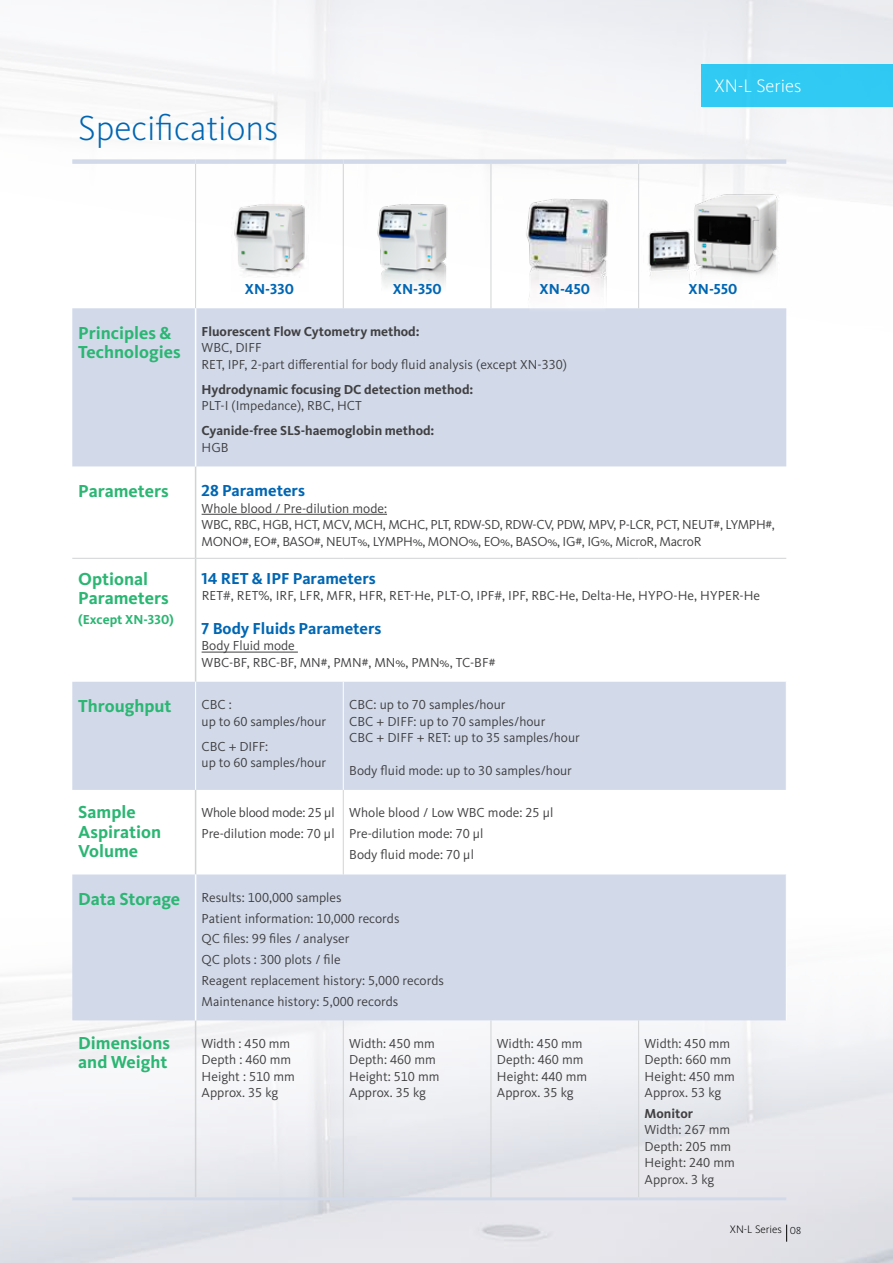
<style>
.page{position:relative;width:893px;height:1263px;background:#fff}
.page>*{position:absolute;margin:0;border:0;box-sizing:border-box;transform-origin:0 0}
.t1{font:300 36px "Kievit Pro";color:#0066b3}
.t2{font:300 18.75px "Kievit Pro";color:#fff}
.t3{font:700 18px/19.5px "Kievit Pro";color:#2bb673}
.t4{font:700 16.5px "Kievit Pro";color:#0066b3}
.t5{font:700 15px "Kievit Pro";color:#0066b3}
.t6{font:13.5px/16.5px "Kievit Pro";color:#414042}
.t7{font:13.5px/16.5px "Kievit Pro";letter-spacing:-.02em;color:#414042}
.t8{font:700 13.5px "Kievit Pro";color:#414042}
.t9{font:700 13.5px "Kievit Pro";color:#2bb673}
.t10{font:300 11.25px "Kievit Pro";color:#000}
.s1{font-weight:700;font-size:18px;color:#2bb673}
.s2{font-size:10.5px}
</style>
<div class="page">
<img style="left:0;top:0;width:893px;height:425px">
<div style="left:702px;top:64px;width:191px;height:42px;background:#30caf3"></div>
<svg style="left:72px;top:308px;width:714px;height:712px;fill:#d2daea"></svg>
<div style="left:72px;top:159px;width:124px;height:5px;background:#d2daea"></div>
<hr style="left:195px;top:164px;width:1px;height:144px;background:#d1d3d4">
<div style="left:196px;top:159px;width:147px;height:5px;background:#d2daea"></div>
<hr style="left:343px;top:164px;width:1px;height:144px;background:#d1d3d4">
<div style="left:343px;top:159px;width:148px;height:5px;background:#d2daea"></div>
<hr style="left:343px;top:1020px;width:1px;height:177px;background:#d1d3d4">
<hr style="left:491px;top:1020px;width:1px;height:177px;background:#d1d3d4">
<hr style="left:638px;top:1020px;width:1px;height:177px;background:#d1d3d4">
<hr style="left:195px;top:466px;width:1px;height:92px;background:#d1d3d4">
<hr style="left:195px;top:559px;width:1px;height:123px;background:#d1d3d4">
<hr style="left:195px;top:1020px;width:1px;height:177px;background:#d1d3d4">
<hr style="left:195px;top:308px;width:1px;height:158px;background:#fff">
<hr style="left:491px;top:164px;width:1px;height:144px;background:#d1d3d4">
<div style="left:491px;top:159px;width:148px;height:5px;background:#d2daea"></div>
<hr style="left:638px;top:164px;width:1px;height:144px;background:#d1d3d4">
<div style="left:639px;top:159px;width:147px;height:5px;background:#d2daea"></div>
<hr style="left:195px;top:682px;width:1px;height:108px;background:#fff">
<hr style="left:343px;top:682px;width:1px;height:108px;background:#fff">
<hr style="left:72px;top:1197px;width:124px;height:3px;background:#d2daea">
<hr style="left:196px;top:1197px;width:147px;height:3px;background:#d2daea">
<hr style="left:343px;top:1197px;width:148px;height:3px;background:#d2daea">
<hr style="left:491px;top:1197px;width:148px;height:3px;background:#d2daea">
<hr style="left:639px;top:1197px;width:147px;height:3px;background:#d2daea">
<hr style="left:195px;top:790px;width:1px;height:84px;background:#d1d3d4">
<hr style="left:343px;top:790px;width:1px;height:84px;background:#d1d3d4">
<hr style="left:195px;top:874px;width:1px;height:146px;background:#fff">
<hr style="left:72px;top:558px;width:124px;height:1px;background:#d1d3d4">
<hr style="left:196px;top:558px;width:147px;height:1px;background:#d1d3d4">
<hr style="left:343px;top:558px;width:148px;height:1px;background:#d1d3d4">
<hr style="left:491px;top:558px;width:148px;height:1px;background:#d1d3d4">
<hr style="left:639px;top:558px;width:147px;height:1px;background:#d1d3d4">
<hr style="left:202px;top:514px;width:185px;height:1px;background:#414042">
<hr style="left:202px;top:652px;width:96px;height:1px;background:#414042">
<img style="left:231px;top:281px;width:77px;height:11px">
<img style="left:226px;top:196px;width:87px;height:85px">
<img style="left:364px;top:190px;width:106px;height:102px">
<img style="left:513px;top:159px;width:103px;height:154px">
<img style="left:642px;top:186px;width:142px;height:109px">
<svg style="left:786px;top:1225px;width:1px;height:17px"></svg>
<h1 class="t1" style="left:78px;top:106px;width:201px">Specifications</h1>
<h2 class="t2" style="left:714px;top:75px;width:88px">XN-L Series</h2>
<p class="t5" style="left:245px;top:280px;width:51px">XN-330</p>
<p class="t5" style="left:393px;top:280px;width:50px">XN-350</p>
<p class="t5" style="left:540px;top:280px;width:52px">XN-450</p>
<p class="t5" style="left:689px;top:280px;width:50px">XN-550</p>
<h3 class="t3" style="left:78px;top:323px;width:104px">Principles &amp;<br>Technologies</h3>
<p class="t8" style="left:202px;top:323px;width:220px">Fluorescent Flow Cytometry method:</p>
<p class="t6" style="left:202px;top:339px;width:367px">WBC, DIFF<br>RET, IPF, 2-part differential for body fluid analysis (except XN-330)</p>
<p class="t8" style="left:202px;top:381px;width:273px">Hydrodynamic focusing DC detection method:</p>
<p class="t6" style="left:202px;top:397px;width:162px">PLT-I (Impedance), RBC, HCT</p>
<p class="t8" style="left:202px;top:422px;width:234px">Cyanide-free SLS-haemoglobin method:</p>
<p class="t6" style="left:202px;top:439px;width:29px">HGB</p>
<h3 class="t3" style="left:78px;top:481px;width:92px">Parameters</h3>
<p class="t4" style="left:202px;top:481px;width:105px">28 Parameters</p>
<p class="t7" style="left:202px;top:500px;width:575px">Whole blood / Pre-dilution mode:<br>WBC, RBC, HGB, HCT, MCV, MCH, MCHC, PLT, RDW-SD, RDW-CV, PDW, MPV, P-LCR, PCT, NEUT#, LYMPH#,<br>MONO#, EO#, BASO#, NEUT%, LYMPH%, MONO%, EO%, BASO%, IG#, IG%, MicroR, MacroR</p>
<h3 class="t3" style="left:78px;top:569px;width:92px">Optional<br>Parameters</h3>
<p class="t9" style="left:78px;top:611px;width:97px">(Except XN-330)</p>
<p class="t4" style="left:202px;top:568px;width:176px">14 RET &amp; IPF Parameters</p>
<p class="t6" style="left:202px;top:587px;width:560px">RET#, RET%, IRF, LFR, MFR, HFR, RET-He, PLT-O, IPF#, IPF, RBC-He, Delta-He, HYPO-He, HYPER-He</p>
<p class="t4" style="left:202px;top:618px;width:181px">7 Body Fluids Parameters</p>
<p class="t6" style="left:202px;top:637px;width:295px">Body Fluid mode<br>WBC-BF, RBC-BF, MN#, PMN#, MN%, PMN%, TC-BF#</p>
<h3 class="t3" style="left:78px;top:696px;width:95px">Throughput</h3>
<p class="t6" style="left:202px;top:696px;width:126px">CBC :<br>up to 60 samples/hour</p>
<p class="t6" style="left:202px;top:738px;width:126px">CBC + DIFF:<br>up to 60 samples/hour</p>
<p class="t6" style="left:349px;top:696px;width:232px">CBC: up to 70 samples/hour<br>CBC + DIFF: up to 70 samples/hour<br>CBC + DIFF + RET: up to 35 samples/hour</p>
<p class="t6" style="left:349px;top:762px;width:224px">Body fluid mode: up to 30 samples/hour</p>
<h3 class="t3" style="left:78px;top:802px;width:84px">Sample<br>Aspiration<br>Volume</h3>
<p class="t6" style="left:202px;top:802px;width:135px;line-height:20.7px">Whole blood mode: 25 µl<br>Pre-dilution mode: 70 µl</p>
<p class="t6" style="left:349px;top:802px;width:206px;line-height:20.7px">Whole blood / Low WBC mode: 25 µl<br>Pre-dilution mode: 70 µl<br>Body fluid mode: 70 µl</p>
<p class="t6" style="left:202px;top:887px;width:244px;line-height:20.7px;text-indent:-123px"><span class="s1">Data Storage</span> Results: 100,000 samples<br>Patient information: 10,000 records<br>QC files: 99 files / analyser<br>QC plots : 300 plots / file<br>Reagent replacement history: 5,000 records Maintenance history: 5,000 records</p>
<h3 class="t3" style="left:78px;top:1033px;width:93px">Dimensions and Weight</h3>
<p class="t6" style="left:202px;top:1035px;width:95px">Width : 450 mm<br>Depth : 460 mm<br>Height : 510 mm<br>Approx. 35 kg</p>
<p class="t6" style="left:349px;top:1035px;width:92px">Width: 450 mm<br>Depth: 460 mm<br>Height: 510 mm<br>Approx. 35 kg</p>
<p class="t6" style="left:497px;top:1035px;width:92px">Width: 450 mm<br>Depth: 460 mm<br>Height: 440 mm<br>Approx. 35 kg</p>
<p class="t6" style="left:645px;top:1035px;width:92px">Width: 450 mm<br>Depth: 660 mm<br>Height: 450 mm<br>Approx. 53 kg</p>
<p class="t8" style="left:645px;top:1105px;width:50px">Monitor</p>
<p class="t6" style="left:645px;top:1121px;width:92px">Width: 267 mm<br>Depth: 205 mm<br>Height: 240 mm<br>Approx. 3 kg</p>
<p class="t10" style="left:730px;top:1223px;width:73px">XN-L Series <span class="s2">08</span></p>
</div>
